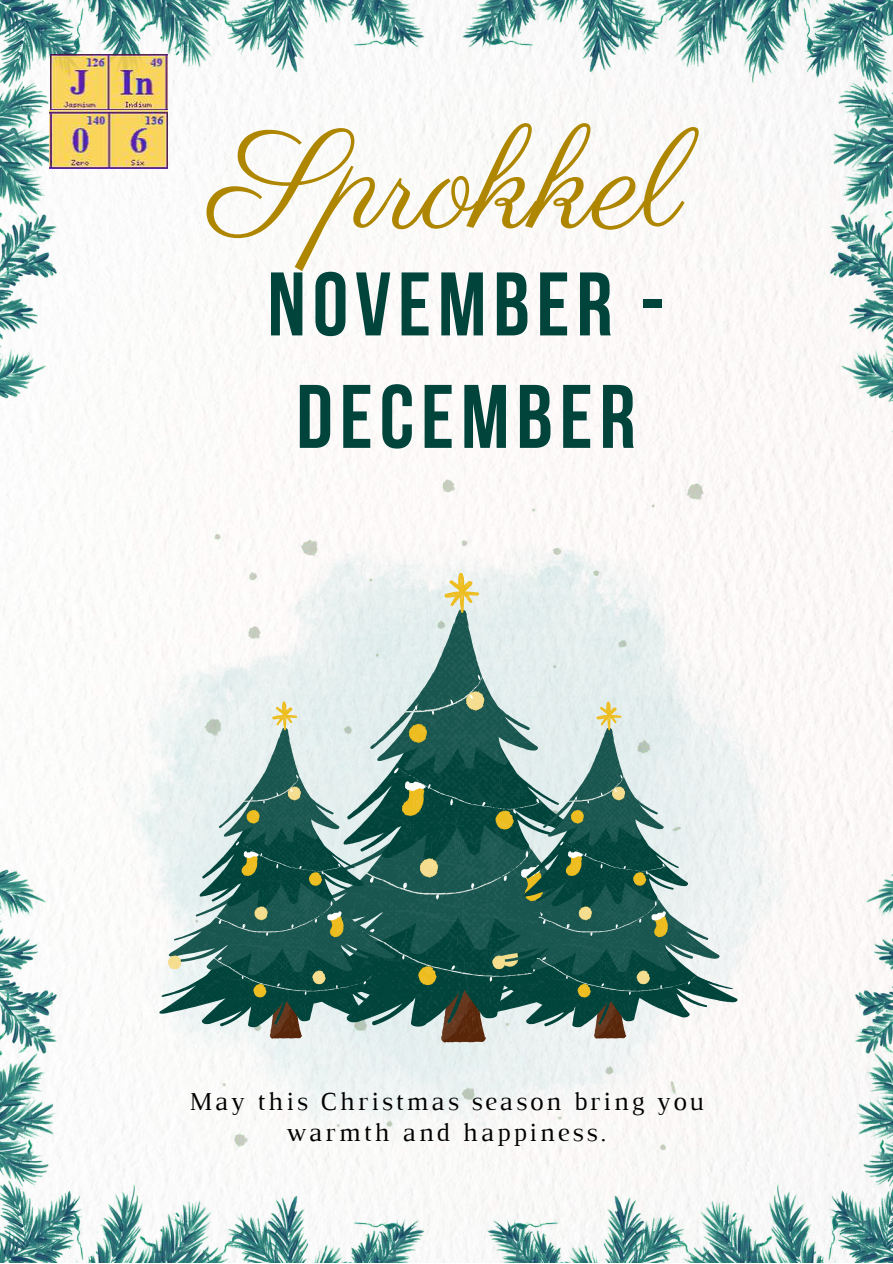
<style>
.page{position:relative;width:893px;height:1264px;background:#fff}
.page>*{position:absolute;margin:0;border:0;box-sizing:border-box;transform-origin:0 0}
.t1{font:139.35px "Parisienne";color:#af8600}
.t2{font:700 89.85px/112.4px "Bebas Neue";letter-spacing:.075em;color:#01443c;text-align:center}
.t3{font:26.4px/31.8px "Luthier";letter-spacing:.095em;color:#000;text-align:center}
</style>
<div class="page">
<img style="left:466px;top:0;width:426px;height:448px">
<img style="left:466px;top:819px;width:426px;height:443px">
<img style="left:0;top:0;width:466px;height:448px">
<img style="left:0;top:819px;width:466px;height:443px">
<img style="left:89px;top:536px;width:714px;height:615px">
<img style="left:196px;top:479px;width:507px;height:671px">
<svg style="left:721px;top:702px;width:16px;height:336px;fill:#eff3f3"></svg>
<svg style="left:168px;top:572px;width:553px;height:470px"></svg>
<svg style="left:159px;top:702px;width:254px;height:336px;background:#7c9e97"></svg>
<img style="left:50px;top:54px;width:118px;height:114px">
<h1 class="t1" style="left:210px;top:98px;width:473px">Sprokkel</h1>
<h2 class="t2" style="left:267px;top:257px;width:398px">NOVEMBER -<br>DECEMBER</h2>
<p class="t3" style="left:188px;top:1086px;width:517px">May this Christmas season bring you warmth and happiness.</p>
</div>
